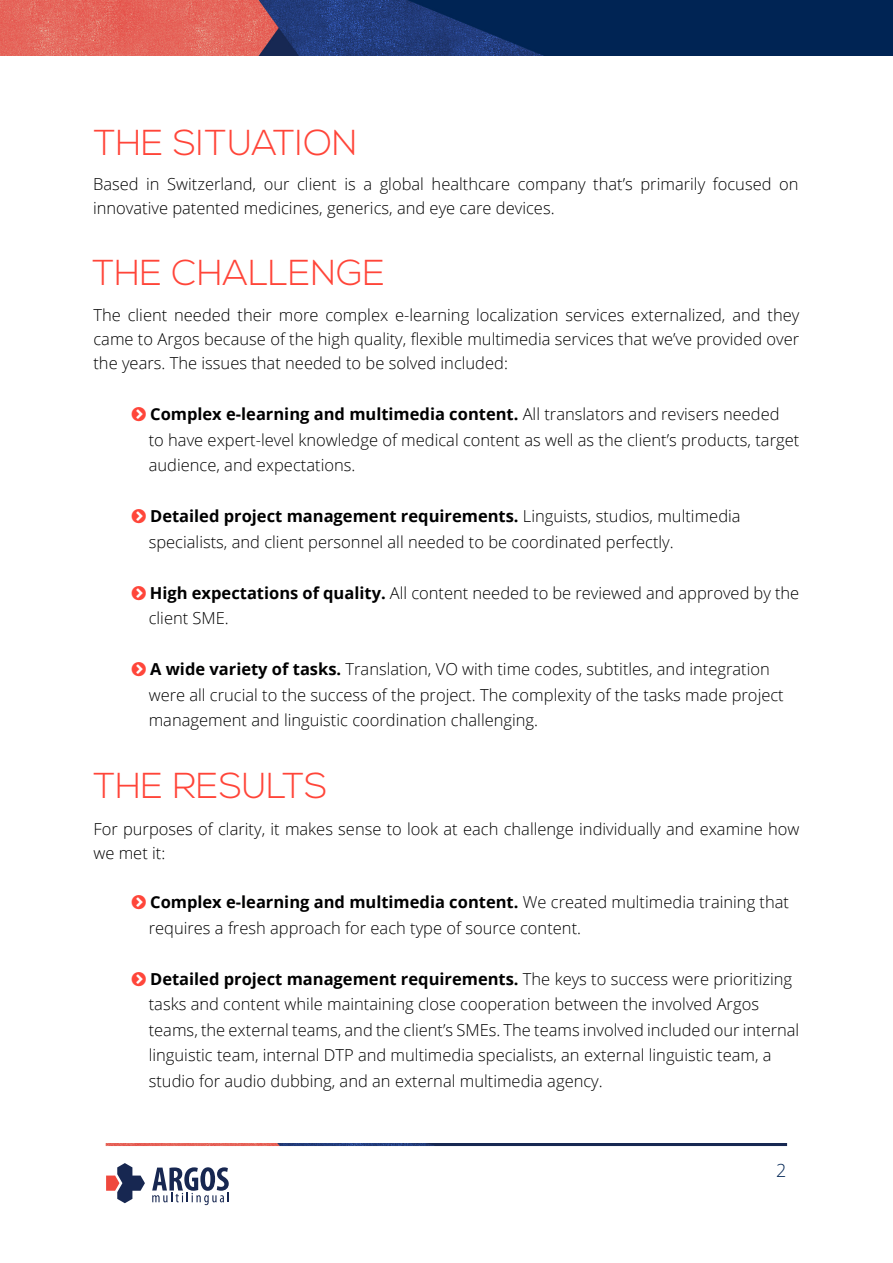
<style>
.page{position:relative;width:893px;height:1263px;background:#fff}
.page>*{position:absolute;margin:0;border:0;box-sizing:border-box;transform-origin:0 0}
.t1{font:300 36px "Nexa";color:#ff4539}
.t2{font:300 18px "Open Sans";color:#002554}
.t3{font:300 16.5px "Open Sans";color:#000001}
.t4{font:300 16.5px/24px "Open Sans";color:#000}
.t5{font:700 16.5px "Open Sans";color:#000001}
.s1{font-weight:300}
.s2{font-weight:700}
</style>
<div class="page">
<img style="left:105px;top:1143px;width:683px;height:63px">
<img style="left:0;top:0;width:893px;height:55px">
<svg style="left:106px;top:1163px;width:39px;height:40px"></svg>
<svg style="left:152px;top:1167px;width:77px;height:38px"></svg>
<p class="t1" style="left:94px;top:122px;width:265px">THE SITUATION</p>
<p class="t4" style="left:93px;top:172px;width:707px">Based in Switzerland, our client is a global healthcare company that’s primarily focused on innovative patented medicines, generics, and eye care devices.</p>
<p class="t1" style="left:92px;top:252px;width:294px">THE CHALLENGE</p>
<p class="t4" style="left:93px;top:303px;width:707px;text-align:justify">The client needed their more complex e-learning localization services externalized, and they came to Argos because of the high quality, flexible multimedia services that we’ve provided over the years. The issues that needed to be solved included:</p>
<p class="t5" style="left:150px;top:403px;width:631px">Complex e-learning and multimedia content. <span class="s1">All translators and revisers needed</span></p>
<p class="t3" style="left:149px;top:428px;width:652px">to have expert-level knowledge of medical content as well as the client’s products, target</p>
<p class="t3" style="left:149px;top:454px;width:208px">audience, and expectations.</p>
<p class="t5" style="left:150px;top:505px;width:592px">Detailed project management requirements. <span class="s1">Linguists, studios, multimedia</span></p>
<p class="t3" style="left:149px;top:530px;width:526px">specialists, and client personnel all needed to be coordinated perfectly.</p>
<p class="t3" style="left:150px;top:581px;width:651px"><span class="s2">High expectations of quality.</span> All content needed to be reviewed and approved by the</p>
<p class="t3" style="left:149px;top:607px;width:82px">client SME.</p>
<p class="t3" style="left:150px;top:658px;width:621px"><span class="s2">A wide variety of tasks.</span> Translation, VO with time codes, subtitles, and integration</p>
<p class="t3" style="left:149px;top:683px;width:637px">were all crucial to the success of the project. The complexity of the tasks made project</p>
<p class="t3" style="left:149px;top:709px;width:391px">management and linguistic coordination challenging.</p>
<p class="t1" style="left:93px;top:765px;width:235px">THE RESULTS</p>
<p class="t4" style="left:93px;top:816px;width:707px">For purposes of clarity, it makes sense to look at each challenge individually and examine how we met it:</p>
<p class="t5" style="left:150px;top:891px;width:640px">Complex e-learning and multimedia content. <span class="s1">We created multimedia training that</span></p>
<p class="t3" style="left:149px;top:916px;width:434px">requires a fresh approach for each type of source content.</p>
<p class="t5" style="left:150px;top:967px;width:643px">Detailed project management requirements. <span class="s1">The keys to success were prioritizing</span></p>
<p class="t3" style="left:149px;top:993px;width:612px">tasks and content while maintaining close cooperation between the involved Argos</p>
<p class="t3" style="left:149px;top:1018px;width:652px">teams, the external teams, and the client’s SMEs. The teams involved included our internal</p>
<p class="t3" style="left:149px;top:1044px;width:624px">linguistic team, internal DTP and multimedia specialists, an external linguistic team, a</p>
<p class="t3" style="left:149px;top:1069px;width:456px">studio for audio dubbing, and an external multimedia agency.</p>
<p class="t2" style="left:776px;top:1158px;width:12px">2</p>
</div>
